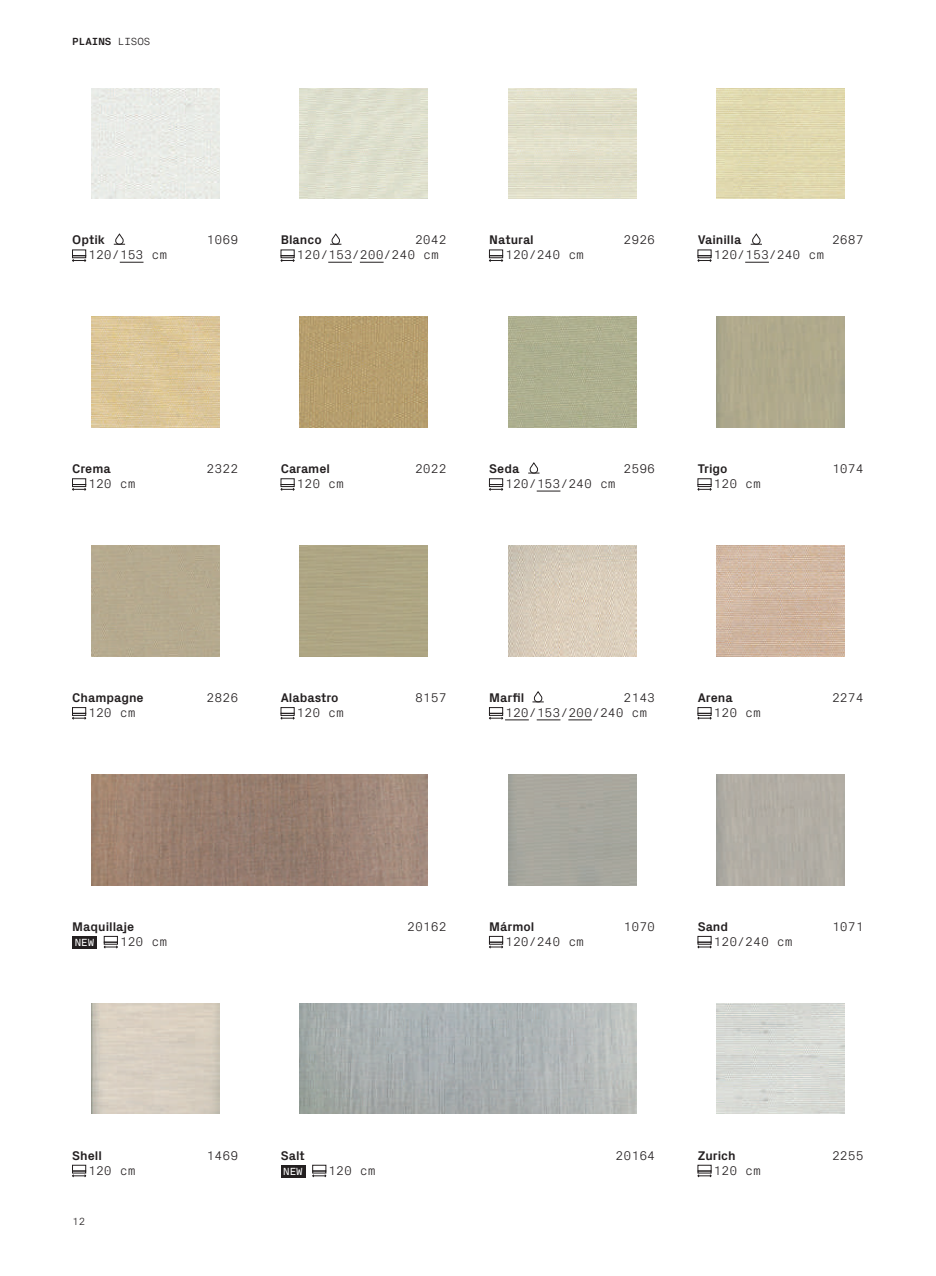
<style>
.page{position:relative;width:936px;height:1276px;background:#fff}
.page>*{position:absolute;margin:0;border:0;box-sizing:border-box;transform-origin:0 0}
.t1{font:300 12.75px/15px "Px Grotesk Mono";color:#231f20}
.t2{font:700 12.75px "Px Grotesk";color:#231f20}
.t3{font:700 10.5px "Px Grotesk Mono";color:#231f20}
.t4{font:10.5px "Px Grotesk Mono";color:#fff}
.t5{font:300 10.5px "Px Grotesk Mono";color:#231f20}
.s1{font-weight:300}
</style>
<div class="page">
<div style="left:281px;top:1164px;width:24px;height:13px;background:#231f20"></div>
<div style="left:104px;top:936px;width:14px;height:6px;border:1px solid #231f20"></div>
<svg style="left:104px;top:942px;width:14px;height:6px"></svg>
<div style="left:72px;top:936px;width:25px;height:12px;background:#231f20"></div>
<div style="left:312px;top:1165px;width:14px;height:6px;border:1px solid #231f20"></div>
<div style="left:312px;top:1170px;width:14px;height:3px;border:1px solid #231f20"></div>
<svg style="left:312px;top:1174px;width:14px;height:3px"></svg>
<img style="left:91px;top:88px;width:128px;height:111px">
<svg style="left:120px;top:262px;width:23px;height:1px"></svg>
<div style="left:72px;top:250px;width:14px;height:6px;border:1px solid #231f20"></div>
<div style="left:72px;top:255px;width:14px;height:3px;border:1px solid #231f20"></div>
<svg style="left:72px;top:259px;width:14px;height:3px"></svg>
<img style="left:300px;top:88px;width:127px;height:111px">
<svg style="left:328px;top:262px;width:24px;height:1px"></svg>
<svg style="left:360px;top:262px;width:23px;height:1px"></svg>
<svg style="left:280px;top:255px;width:14px;height:7px"></svg>
<img style="left:508px;top:88px;width:128px;height:111px">
<div style="left:489px;top:250px;width:14px;height:6px;border:1px solid #231f20"></div>
<div style="left:489px;top:255px;width:14px;height:3px;border:1px solid #231f20"></div>
<svg style="left:489px;top:259px;width:14px;height:3px"></svg>
<img style="left:716px;top:88px;width:128px;height:111px">
<svg style="left:745px;top:262px;width:23px;height:1px"></svg>
<div style="left:697px;top:255px;width:14px;height:3px;border:1px solid #231f20"></div>
<svg style="left:697px;top:259px;width:14px;height:3px"></svg>
<img style="left:91px;top:317px;width:128px;height:110px">
<div style="left:72px;top:478px;width:14px;height:7px;border:1px solid #231f20"></div>
<div style="left:72px;top:484px;width:14px;height:3px;border:1px solid #231f20"></div>
<svg style="left:72px;top:488px;width:14px;height:3px"></svg>
<img style="left:300px;top:317px;width:127px;height:110px">
<div style="left:281px;top:478px;width:13px;height:7px;border:1px solid #231f20"></div>
<svg style="left:280px;top:484px;width:14px;height:7px"></svg>
<img style="left:508px;top:317px;width:128px;height:110px">
<svg style="left:536px;top:491px;width:24px;height:1px"></svg>
<div style="left:489px;top:478px;width:14px;height:7px;border:1px solid #231f20"></div>
<div style="left:489px;top:484px;width:14px;height:3px;border:1px solid #231f20"></div>
<svg style="left:489px;top:488px;width:14px;height:3px"></svg>
<div style="left:697px;top:478px;width:14px;height:7px;border:1px solid #231f20"></div>
<div style="left:697px;top:484px;width:14px;height:3px;border:1px solid #231f20"></div>
<svg style="left:697px;top:488px;width:14px;height:3px"></svg>
<div style="left:91px;top:546px;width:128px;height:110px;background:#b6aa8f"></div>
<div style="left:72px;top:707px;width:14px;height:6px;border:1px solid #231f20"></div>
<svg style="left:72px;top:713px;width:14px;height:7px"></svg>
<div style="left:281px;top:707px;width:13px;height:6px;border:1px solid #231f20"></div>
<svg style="left:280px;top:713px;width:14px;height:7px"></svg>
<img style="left:716px;top:546px;width:128px;height:110px">
<svg style="left:536px;top:719px;width:24px;height:1px"></svg>
<svg style="left:568px;top:719px;width:24px;height:1px"></svg>
<div style="left:697px;top:707px;width:14px;height:6px;border:1px solid #231f20"></div>
<svg style="left:697px;top:713px;width:14px;height:7px"></svg>
<img style="left:91px;top:774px;width:336px;height:111px">
<img style="left:508px;top:546px;width:128px;height:110px">
<div style="left:489px;top:707px;width:14px;height:6px;border:1px solid #231f20"></div>
<svg style="left:489px;top:713px;width:40px;height:7px"></svg>
<div style="left:489px;top:936px;width:14px;height:6px;border:1px solid #231f20"></div>
<svg style="left:489px;top:942px;width:14px;height:6px"></svg>
<div style="left:697px;top:936px;width:14px;height:6px;border:1px solid #231f20"></div>
<svg style="left:697px;top:942px;width:14px;height:6px"></svg>
<img style="left:91px;top:1003px;width:128px;height:111px">
<div style="left:72px;top:1165px;width:14px;height:6px;border:1px solid #231f20"></div>
<div style="left:72px;top:1170px;width:14px;height:3px;border:1px solid #231f20"></div>
<svg style="left:72px;top:1174px;width:14px;height:3px"></svg>
<img style="left:300px;top:1003px;width:336px;height:111px">
<img style="left:716px;top:1003px;width:128px;height:111px">
<div style="left:697px;top:1165px;width:14px;height:6px;border:1px solid #231f20"></div>
<div style="left:697px;top:1170px;width:14px;height:3px;border:1px solid #231f20"></div>
<svg style="left:697px;top:1174px;width:14px;height:3px"></svg>
<svg style="left:532px;top:691px;width:11px;height:11px"></svg>
<svg style="left:330px;top:234px;width:11px;height:11px"></svg>
<svg style="left:114px;top:234px;width:11px;height:11px"></svg>
<svg style="left:750px;top:234px;width:12px;height:11px"></svg>
<svg style="left:528px;top:462px;width:11px;height:12px"></svg>
<p class="t3" style="left:72px;top:34px;width:80px">PLAINS <span class="s1">LISOS</span></p>
<p class="t2" style="left:72px;top:231px;width:34px">Optik</p>
<p class="t1" style="left:206px;top:232px;width:33px">1069</p>
<p class="t1" style="left:88px;top:247px;width:81px">120/153 cm</p>
<p class="t1" style="left:296px;top:232px;width:152px;text-indent:118px">2042<br>120/153/200/240 cm</p>
<p class="t2" style="left:489px;top:231px;width:46px">Natural</p>
<p class="t1" style="left:623px;top:232px;width:33px">2926</p>
<p class="t2" style="left:281px;top:231px;width:42px">Blanco</p>
<p class="t1" style="left:505px;top:247px;width:81px">120/240 cm</p>
<p class="t2" style="left:697px;top:231px;width:45px">Vainilla</p>
<p class="t1" style="left:832px;top:232px;width:33px">2687</p>
<p class="t1" style="left:713px;top:247px;width:112px">120/153/240 cm</p>
<p class="t2" style="left:72px;top:460px;width:40px">Crema</p>
<p class="t1" style="left:206px;top:460px;width:33px">2322</p>
<p class="t1" style="left:88px;top:475px;width:49px">120 cm</p>
<p class="t2" style="left:281px;top:460px;width:51px">Caramel</p>
<p class="t1" style="left:415px;top:460px;width:33px">2022</p>
<p class="t1" style="left:296px;top:475px;width:49px">120 cm</p>
<p class="t2" style="left:489px;top:460px;width:32px">Seda</p>
<p class="t1" style="left:623px;top:460px;width:33px">2596</p>
<p class="t1" style="left:505px;top:475px;width:112px">120/153/240 cm</p>
<p class="t2" style="left:697px;top:460px;width:31px">Trigo</p>
<p class="t1" style="left:832px;top:460px;width:33px">1074</p>
<p class="t1" style="left:713px;top:475px;width:49px">120 cm</p>
<p class="t2" style="left:72px;top:688px;width:73px">Champagne</p>
<p class="t1" style="left:206px;top:689px;width:33px">2826</p>
<p class="t1" style="left:88px;top:704px;width:49px">120 cm</p>
<p class="t2" style="left:281px;top:688px;width:59px">Alabastro</p>
<p class="t1" style="left:415px;top:689px;width:33px">8157</p>
<p class="t1" style="left:296px;top:704px;width:49px">120 cm</p>
<p class="t1" style="left:505px;top:689px;width:152px;text-indent:118px">2143<br>120/153/200/240 cm</p>
<p class="t2" style="left:489px;top:688px;width:37px">Marfil</p>
<p class="t2" style="left:697px;top:688px;width:36px">Arena</p>
<p class="t1" style="left:832px;top:689px;width:33px">2274</p>
<p class="t1" style="left:713px;top:704px;width:49px">120 cm</p>
<p class="t2" style="left:72px;top:917px;width:64px">Maquillaje</p>
<p class="t1" style="left:407px;top:918px;width:41px">20162</p>
<p class="t1" style="left:120px;top:933px;width:49px">120 cm</p>
<p class="t4" style="left:75px;top:935px;width:21px">NEW</p>
<p class="t2" style="left:489px;top:917px;width:47px">Mármol</p>
<p class="t1" style="left:623px;top:918px;width:33px">1070</p>
<p class="t1" style="left:505px;top:933px;width:81px">120/240 cm</p>
<p class="t2" style="left:697px;top:917px;width:32px">Sand</p>
<p class="t1" style="left:832px;top:918px;width:33px">1071</p>
<p class="t1" style="left:713px;top:933px;width:81px">120/240 cm</p>
<p class="t2" style="left:72px;top:1146px;width:31px">Shell</p>
<p class="t1" style="left:206px;top:1147px;width:33px">1469</p>
<p class="t1" style="left:88px;top:1162px;width:49px">120 cm</p>
<p class="t5" style="left:72px;top:1214px;width:15px">12</p>
<p class="t2" style="left:281px;top:1146px;width:26px">Salt</p>
<p class="t1" style="left:615px;top:1147px;width:41px">20164</p>
<p class="t1" style="left:328px;top:1162px;width:49px">120 cm</p>
<p class="t4" style="left:283px;top:1163px;width:21px">NEW</p>
<p class="t2" style="left:697px;top:1146px;width:39px">Zurich</p>
<p class="t1" style="left:832px;top:1147px;width:33px">2255</p>
<p class="t1" style="left:713px;top:1162px;width:49px">120 cm</p>
</div>
